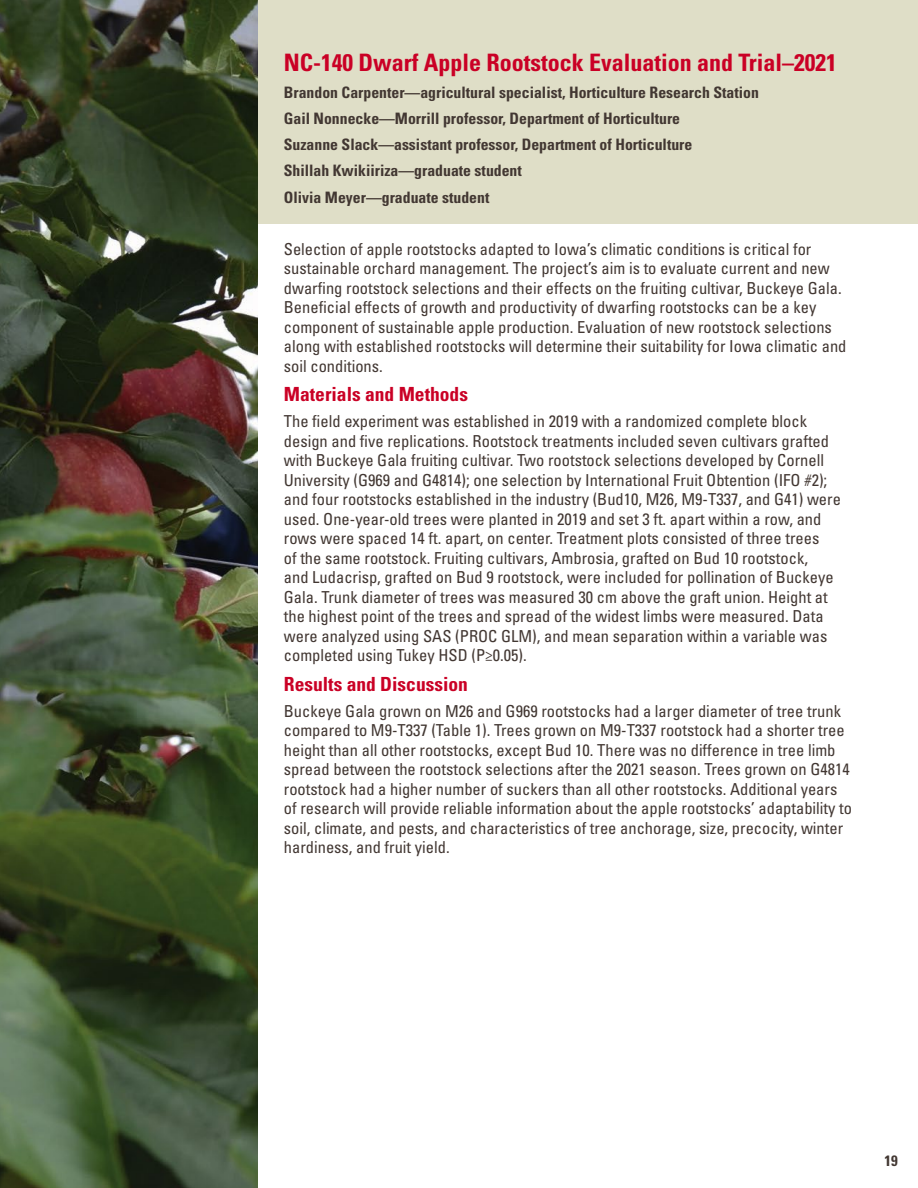
<style>
.page{position:relative;width:918px;height:1188px;background:#fff}
.page>*{position:absolute;margin:0;border:0;box-sizing:border-box;transform-origin:0 0}
.H3_report_titles_16p{font:700 condensed 24px "Univers LT Std";color:#ca0025}
.H2_header_1{font:700 condensed 19.5px "Univers LT Std";color:#ca0025}
.copy_11pt{font:condensed 16.5px/19.5px "Univers LT Std";color:#423732}
.copy_bold_10_5_pt{font:700 condensed 15.75px "Univers LT Std";color:#423732}
.Figures_Captions_10p{font:700 condensed 15px "Univers LT Std";color:#423732}
</style>
<div class="page">
<div style="left:147px;top:0;width:771px;height:224px;background:#dfdec7"></div>
<img style="left:0;top:0;width:257px;height:1188px">
<p class="H3_report_titles_16p" style="left:284px;top:48px;width:554px">NC-140 Dwarf Apple Rootstock Evaluation and Trial–2021</p>
<p class="copy_bold_10_5_pt" style="left:284px;top:82px;width:477px">Brandon Carpenter—agricultural specialist, Horticulture Research Station</p>
<p class="copy_bold_10_5_pt" style="left:284px;top:109px;width:398px">Gail Nonnecke—Morrill professor, Department of Horticulture</p>
<p class="copy_bold_10_5_pt" style="left:284px;top:135px;width:410px">Suzanne Slack—assistant professor, Department of Horticulture</p>
<p class="copy_bold_10_5_pt" style="left:284px;top:161px;width:240px">Shillah Kwikiiriza—graduate student</p>
<p class="copy_bold_10_5_pt" style="left:284px;top:187px;width:207px">Olivia Meyer—graduate student</p>
<p class="copy_11pt" style="left:284px;top:239px;width:564px">Selection of apple rootstocks adapted to Iowa’s climatic conditions is critical for sustainable orchard management. The project’s aim is to evaluate current and new dwarfing rootstock selections and their effects on the fruiting cultivar, Buckeye Gala.<br>Beneficial effects of growth and productivity of dwarfing rootstocks can be a key component of sustainable apple production. Evaluation of new rootstock selections along with established rootstocks will determine their suitability for Iowa climatic and soil conditions.</p>
<p class="H2_header_1" style="left:284px;top:382px;width:186px">Materials and Methods</p>
<p class="copy_11pt" style="left:284px;top:412px;width:559px">The field experiment was established in 2019 with a randomized complete block design and five replications. Rootstock treatments included seven cultivars grafted with Buckeye Gala fruiting cultivar. Two rootstock selections developed by Cornell University (G969 and G4814); one selection by International Fruit Obtention (IFO #2); and four rootstocks established in the industry (Bud10, M26, M9-T337, and G41) were used. One-year-old trees were planted in 2019 and set 3 ft. apart within a row, and rows were spaced 14 ft. apart, on center. Treatment plots consisted of three trees<br>of the same rootstock. Fruiting cultivars, Ambrosia, grafted on Bud 10 rootstock,<br>and Ludacrisp, grafted on Bud 9 rootstock, were included for pollination of Buckeye Gala. Trunk diameter of trees was measured 30 cm above the graft union. Height at the highest point of the trees and spread of the widest limbs were measured. Data were analyzed using SAS (PROC GLM), and mean separation within a variable was completed using Tukey HSD (P≥0.05).</p>
<p class="H2_header_1" style="left:284px;top:672px;width:186px">Results and Discussion</p>
<p class="copy_11pt" style="left:284px;top:701px;width:570px">Buckeye Gala grown on M26 and G969 rootstocks had a larger diameter of tree trunk compared to M9-T337 (Table 1). Trees grown on M9-T337 rootstock had a shorter tree height than all other rootstocks, except Bud 10. There was no difference in tree limb spread between the rootstock selections after the 2021 season. Trees grown on G4814 rootstock had a higher number of suckers than all other rootstocks. Additional years of research will provide reliable information about the apple rootstocks’ adaptability to soil, climate, and pests, and characteristics of tree anchorage, size, precocity, winter hardiness, and fruit yield.</p>
<p class="Figures_Captions_10p" style="left:884px;top:1152px;width:15px">19</p>
</div>
